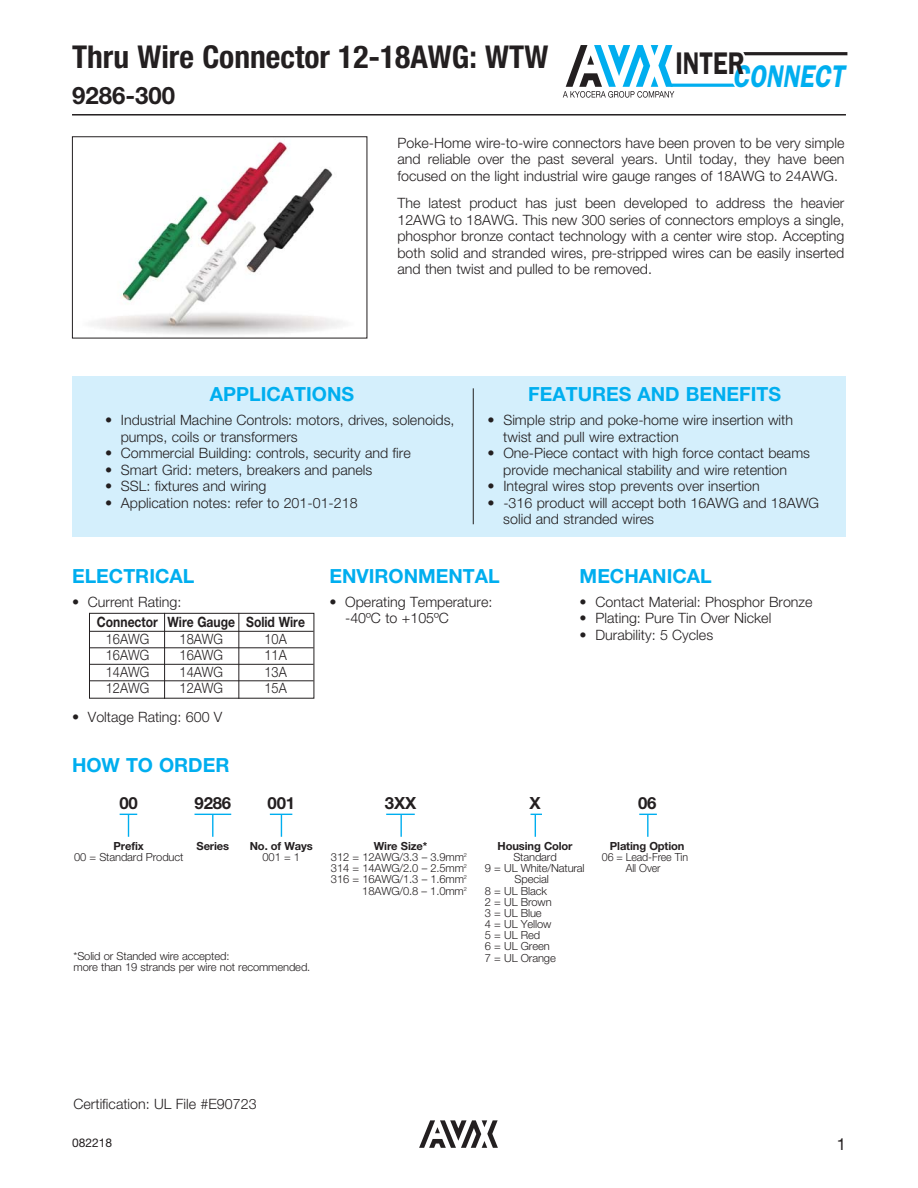
<style>
.page{position:relative;width:918px;height:1188px;background:#fff}
.page>*{position:absolute;margin:0;border:0;box-sizing:border-box;transform-origin:0 0}
.t1{font:700 condensed 31.5px "Helvetica Neue LT Std";color:#231f20}
.t2{font:italic 600 31.5px "Franklin Gothic";color:#00aeef;scale:.8 1}
.t3{font:600 31.5px "Franklin Gothic";color:#231f20;scale:.8 1}
.t4{font:700 24px "Helvetica Neue LT Std";color:#231f20}
.t5{font:700 19.5px "Helvetica Neue LT Std";color:#00aeef}
.t6{font:700 16.8px "Helvetica Neue LT Std";letter-spacing:-.01em;color:#231f20}
.t7{font:16.5px "Helvetica Neue LT Std";color:#231f20}
.t8{font:300 14.25px/16.5px "Helvetica Neue LT Std";color:#231f20}
.t9{font:300 14.25px "Helvetica Neue LT Std";color:#231f20;scale:.9 1}
.t10{font:700 14.25px "Helvetica Neue LT Std";color:#231f20;scale:.85 1}
.t11{font:12px "Helvetica Neue";color:#231f20}
.t12{font:300 11.1px "Helvetica Neue LT Std";letter-spacing:-.01em;color:#231f20}
.t13{font:700 11.1px "Helvetica Neue LT Std";letter-spacing:-.01em;color:#231f20}
.t14{font:300 11.1px/11.1px "Helvetica Neue LT Std";letter-spacing:-.01em;color:#231f20;text-align:center;scale:.95 1}
</style>
<div class="page">
<svg style="left:743px;top:52px;width:104px;height:3px"></svg>
<svg style="left:563px;top:45px;width:172px;height:53px"></svg>
<hr style="left:72px;top:114px;width:774px;height:2px;background:#231f20">
<img style="left:91px;top:141px;width:251px;height:193px">
<div style="left:72px;top:136px;width:295px;height:202px;border:1px solid #231f20"></div>
<svg style="left:120px;top:814px;width:17px;height:23px"></svg>
<hr style="left:195px;top:814px;width:36px;height:1px;background:#00aeef">
<svg style="left:212px;top:815px;width:1px;height:22px"></svg>
<svg style="left:270px;top:814px;width:22px;height:23px"></svg>
<svg style="left:386px;top:814px;width:29px;height:1px"></svg>
<hr style="left:400px;top:814px;width:2px;height:23px;background:#00aeef">
<svg style="left:639px;top:814px;width:18px;height:1px"></svg>
<hr style="left:647px;top:814px;width:2px;height:23px;background:#00aeef">
<div style="left:72px;top:376px;width:774px;height:160px;background:#d4effc"></div>
<hr style="left:473px;top:388px;width:1px;height:136px;background:#231f20">
<svg style="left:419px;top:1120px;width:79px;height:28px"></svg>
<svg style="left:531px;top:814px;width:11px;height:23px"></svg>
<div style="left:89px;top:613px;width:225px;height:86px;border:1px solid #231f20"></div>
<hr style="left:90px;top:631px;width:224px;height:1px;background:#231f20">
<hr style="left:90px;top:648px;width:224px;height:1px;background:#231f20">
<hr style="left:90px;top:664px;width:224px;height:1px;background:#231f20">
<hr style="left:90px;top:681px;width:224px;height:1px;background:#231f20">
<hr style="left:164px;top:613px;width:1px;height:86px;background:#231f20">
<hr style="left:238px;top:613px;width:1px;height:86px;background:#231f20">
<h1 class="t1" style="left:72px;top:38px;width:478px">Thru Wire Connector 12-18AWG: WTW</h1>
<h2 class="t4" style="left:72px;top:86px;width:105px">9286-300</h2>
<p class="t8" style="left:397px;top:136px;width:448px;text-align:justify">Poke-Home wire-to-wire connectors have been proven to be very simple and reliable over the past several years. Until today, they have been focused on the light industrial wire gauge ranges of 18AWG to 24AWG.</p>
<p class="t8" style="left:397px;top:196px;width:448px;text-align:justify">The latest product has just been developed to address the heavier 12AWG to 18AWG. This new 300 series of connectors employs a single, phosphor bronze contact technology with a center wire stop. Accepting both solid and stranded wires, pre-stripped wires can be easily inserted and then twist and pulled to be removed.</p>
<h1 class="t3" style="left:675px;top:52px;width:88px">INTER</h1>
<h1 class="t2" style="left:732px;top:65px;width:141px">CONNECT</h1>
<h3 class="t5" style="left:210px;top:387px;width:146px">APPLICATIONS</h3>
<p class="t8" style="left:121px;top:413px;width:335px;text-indent:-16px">• Industrial Machine Controls: motors, drives, solenoids, pumps, coils or transformers</p>
<p class="t8" style="left:105px;top:446px;width:307px">• Commercial Building: controls, security and fire</p>
<p class="t8" style="left:105px;top:463px;width:269px">• Smart Grid: meters, breakers and panels</p>
<p class="t8" style="left:105px;top:479px;width:163px">• SSL: fixtures and wiring</p>
<p class="t8" style="left:105px;top:496px;width:254px">• Application notes: refer to 201-01-218</p>
<h3 class="t5" style="left:528px;top:387px;width:254px">FEATURES AND BENEFITS</h3>
<p class="t8" style="left:503px;top:413px;width:291px;text-indent:-16px">• Simple strip and poke-home wire insertion with twist and pull wire extraction</p>
<p class="t8" style="left:488px;top:446px;width:324px;text-align:center">• One-Piece contact with high force contact beams provide mechanical stability and wire retention</p>
<p class="t8" style="left:488px;top:479px;width:274px">• Integral wires stop prevents over insertion</p>
<p class="t8" style="left:503px;top:496px;width:317px;text-indent:-16px">• -316 product will accept both 16AWG and 18AWG solid and stranded wires</p>
<h3 class="t5" style="left:72px;top:569px;width:124px">ELECTRICAL</h3>
<p class="t8" style="left:72px;top:595px;width:111px">• Current Rating:</p>
<p class="t10" style="left:97px;top:617px;width:246px">Connector Wire Gauge Solid Wire</p>
<p class="t9" style="left:106px;top:634px;width:50px">16AWG</p>
<p class="t9" style="left:180px;top:634px;width:50px">18AWG</p>
<p class="t9" style="left:264px;top:634px;width:26px">10A</p>
<p class="t9" style="left:106px;top:650px;width:50px">16AWG</p>
<p class="t9" style="left:180px;top:650px;width:50px">16AWG</p>
<p class="t9" style="left:264px;top:650px;width:26px">11A</p>
<p class="t9" style="left:106px;top:667px;width:50px">14AWG</p>
<p class="t9" style="left:180px;top:667px;width:50px">14AWG</p>
<p class="t9" style="left:264px;top:667px;width:26px">13A</p>
<p class="t9" style="left:106px;top:683px;width:50px">12AWG</p>
<p class="t9" style="left:180px;top:683px;width:50px">12AWG</p>
<p class="t9" style="left:264px;top:683px;width:26px">15A</p>
<p class="t8" style="left:72px;top:711px;width:152px">• Voltage Rating: 600 V</p>
<h3 class="t5" style="left:329px;top:569px;width:172px">ENVIRONMENTAL</h3>
<p class="t8" style="left:345px;top:595px;width:149px;text-indent:-16px">• Operating Temperature: -40ºC to +105ºC</p>
<h3 class="t5" style="left:580px;top:569px;width:134px">MECHANICAL</h3>
<p class="t8" style="left:580px;top:595px;width:234px">• Contact Material: Phosphor Bronze</p>
<p class="t8" style="left:580px;top:612px;width:193px">• Plating: Pure Tin Over Nickel</p>
<p class="t8" style="left:580px;top:628px;width:135px">• Durability: 5 Cycles</p>
<h3 class="t5" style="left:72px;top:758px;width:159px">HOW TO ORDER</h3>
<p class="t6" style="left:120px;top:797px;width:20px">00</p>
<p class="t13" style="left:114px;top:842px;width:32px">Prefix</p>
<p class="t12" style="left:74px;top:853px;width:111px">00 = Standard Product</p>
<p class="t6" style="left:385px;top:797px;width:33px">3XX</p>
<p class="t13" style="left:374px;top:842px;width:55px">Wire Size*</p>
<p class="t12" style="left:331px;top:853px;width:138px">312 = 12AWG/3.3 – 3.9mm<sup>2</sup></p>
<p class="t12" style="left:331px;top:864px;width:138px">314 = 14AWG/2.0 – 2.5mm<sup>2</sup></p>
<p class="t12" style="left:331px;top:876px;width:138px">316 = 16AWG/1.3 – 1.6mm<sup>2</sup></p>
<p class="t12" style="left:362px;top:887px;width:106px">18AWG/0.8 – 1.0mm<sup>2</sup></p>
<p class="t6" style="left:530px;top:797px;width:13px">X</p>
<p class="t13" style="left:498px;top:842px;width:77px">Housing Color</p>
<p class="t12" style="left:513px;top:853px;width:45px">Standard</p>
<p class="t12" style="left:485px;top:864px;width:101px">9 = UL White/Natural</p>
<p class="t12" style="left:515px;top:876px;width:36px">Special</p>
<p class="t12" style="left:485px;top:887px;width:64px">8 = UL Black</p>
<p class="t12" style="left:485px;top:898px;width:68px">2 = UL Brown</p>
<p class="t12" style="left:485px;top:909px;width:58px">3 = UL Blue</p>
<p class="t12" style="left:485px;top:920px;width:68px">4 = UL Yellow</p>
<p class="t12" style="left:485px;top:931px;width:57px">5 = UL Red</p>
<p class="t12" style="left:485px;top:943px;width:66px">6 = UL Green</p>
<p class="t6" style="left:195px;top:797px;width:38px">9286</p>
<p class="t13" style="left:197px;top:842px;width:34px">Series</p>
<p class="t6" style="left:268px;top:797px;width:29px">001</p>
<p class="t13" style="left:250px;top:842px;width:65px">No. of Ways</p>
<p class="t12" style="left:263px;top:853px;width:39px">001 = 1</p>
<p class="t12" style="left:74px;top:952px;width:157px">*Solid or Standed wire accepted:</p>
<p class="t12" style="left:485px;top:954px;width:72px">7 = UL Orange</p>
<p class="t12" style="left:74px;top:963px;width:238px">more than 19 strands per wire not recommended.</p>
<p class="t6" style="left:638px;top:797px;width:20px">06</p>
<p class="t13" style="left:610px;top:842px;width:76px">Plating Option</p>
<p class="t14" style="left:602px;top:853px;width:92px">06 = Lead-Free Tin<br>All Over</p>
<p class="t8" style="left:74px;top:1098px;width:185px">Certification: UL File #E90723</p>
<p class="t11" style="left:72px;top:1138px;width:42px">082218</p>
<p class="t7" style="left:837px;top:1135px;width:11px">1</p>
</div>
